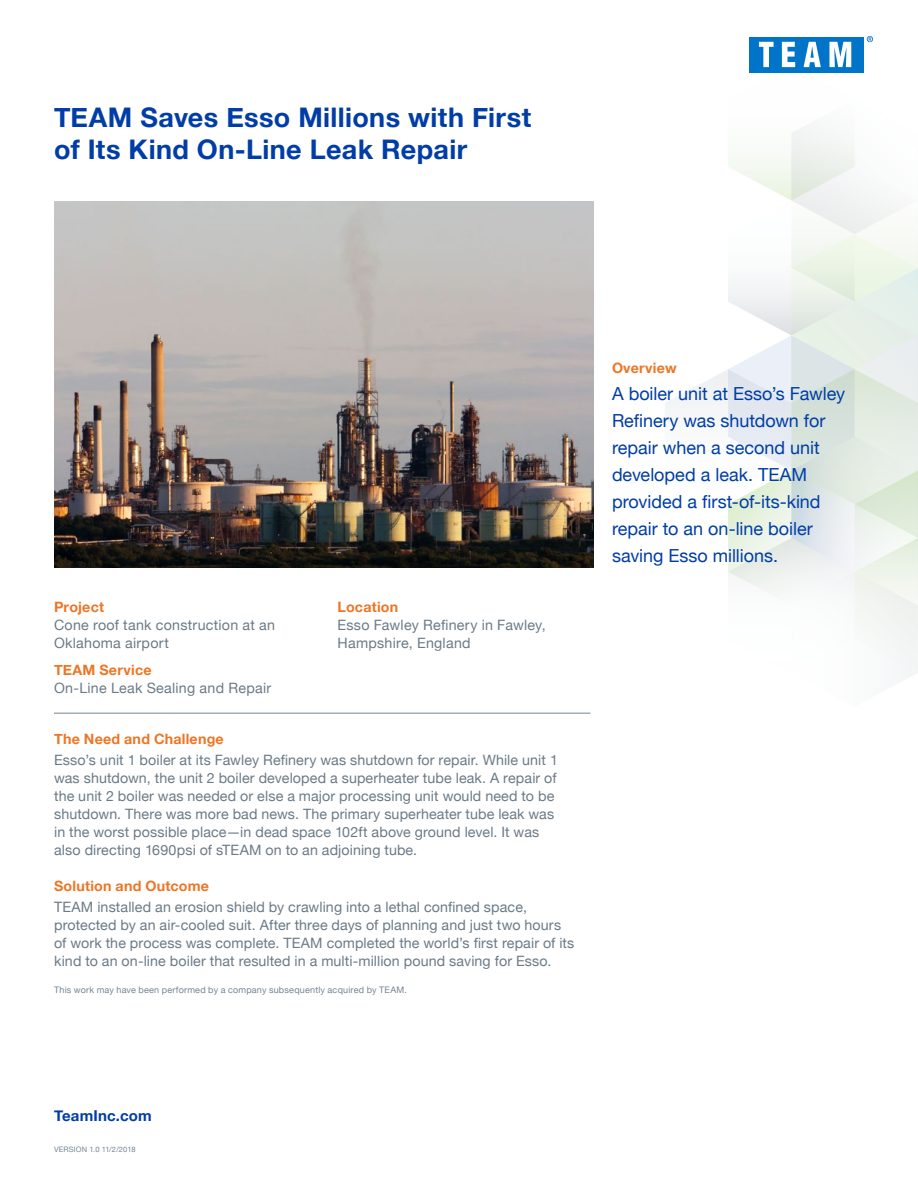
<style>
.page{position:relative;width:918px;height:1188px;background:#fff}
.page>*{position:absolute;margin:0;border:0;box-sizing:border-box;transform-origin:0 0}
.t1{font:700 27px/31.5px "Helvetica Neue";letter-spacing:.015em;color:#003da6}
.t2{font:18px/27px "Helvetica Neue";color:#003da6}
.t3{font:700 15px "Helvetica Neue";letter-spacing:.01em;color:#003da6}
.t4{font:14.25px/18px "Helvetica Neue";letter-spacing:.01em;color:#6b7a86}
.t5{font:700 14.25px "Helvetica Neue";letter-spacing:.015em;color:#ed7625}
.t6{font:9px "Helvetica Neue";letter-spacing:.025em;color:#758592}
.t7{font:7.5px "Helvetica Neue";letter-spacing:.02em;color:#758592}
</style>
<div class="page">
<hr style="left:54px;top:713px;width:536px;height:1px;background:#758592">
<svg style="left:665px;top:36px;width:253px;height:642px"></svg>
<img style="left:54px;top:202px;width:540px;height:366px">
<h1 class="t1" style="left:54px;top:102px;width:479px">TEAM Saves Esso Millions with First of Its Kind On-Line Leak Repair</h1>
<p class="t5" style="left:54px;top:595px;width:52px">Project</p>
<p class="t4" style="left:54px;top:617px;width:223px">Cone roof tank construction at an<br>Oklahoma airport</p>
<p class="t5" style="left:54px;top:658px;width:99px">TEAM Service</p>
<p class="t4" style="left:54px;top:680px;width:219px">On-Line Leak Sealing and Repair</p>
<p class="t5" style="left:338px;top:595px;width:62px">Location</p>
<p class="t4" style="left:338px;top:617px;width:210px">Esso Fawley Refinery in Fawley,<br>Hampshire, England</p>
<p class="t5" style="left:54px;top:728px;width:171px">The Need and Challenge</p>
<p class="t4" style="left:54px;top:752px;width:505px">Esso’s unit 1 boiler at its Fawley Refinery was shutdown for repair. While unit 1 was shutdown, the unit 2 boiler developed a superheater tube leak. A repair of the unit 2 boiler was needed or else a major processing unit would need to be shutdown. There was more bad news. The primary superheater tube leak was in the worst possible place—in dead space 102ft above ground level. It was also directing 1690psi of sTEAM on to an adjoining tube.</p>
<p class="t5" style="left:54px;top:875px;width:157px">Solution and Outcome</p>
<p class="t4" style="left:54px;top:899px;width:522px">TEAM installed an erosion shield by crawling into a lethal confined space, protected by an air-cooled suit. After three days of planning and just two hours of work the process was complete. TEAM completed the world’s first repair of its kind to an on-line boiler that resulted in a multi-million pound saving for Esso.</p>
<p class="t6" style="left:54px;top:983px;width:354px">This work may have been performed by a company subsequently acquired by TEAM.</p>
<p class="t5" style="left:612px;top:357px;width:66px">Overview</p>
<p class="t2" style="left:612px;top:381px;width:235px">A boiler unit at Esso’s Fawley<br>Refinery was shutdown for repair when a second unit developed a leak. TEAM provided a first-of-its-kind repair to an on-line boiler saving Esso millions.</p>
<p class="t3" style="left:54px;top:1104px;width:99px">TeamInc.com</p>
<p class="t7" style="left:54px;top:1144px;width:83px">VERSION 1.0 11/2/2018</p>
</div>
